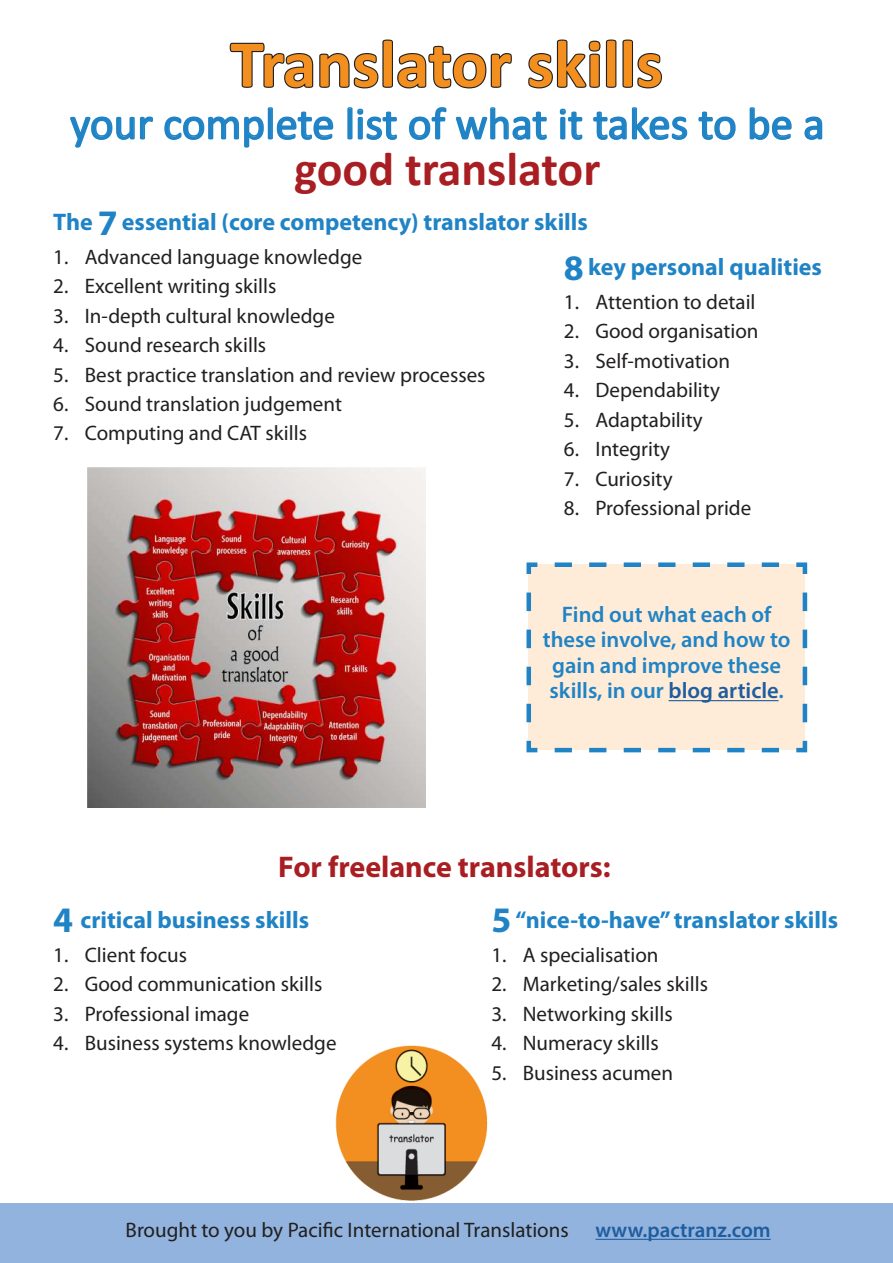
<style>
.page{position:relative;width:893px;height:1263px;background:#fff}
.page>*{position:absolute;margin:0;border:0;box-sizing:border-box;transform-origin:0 0}
.t1{font:700 67.5px "Calibri";color:#f28f1f}
.t2{font:700 48px "Calibri";color:#a81e22}
.t3{font:45px "Calibri";color:#1f83c5}
.t4{font:700 30px "Myriad Pro";color:#a81e22}
.t5{font:700 24px "Myriad Pro";color:#1f83c5}
.t6{font:600 22.5px/25.5px "Myriad Pro";color:#1f83c5;text-align:center}
.t7{font:21px "Myriad Pro";color:#221f1f}
.t8{font:600 21px "Myriad Pro";color:#1f5d9e}
.s1{font-size:36px}
.s2{color:#1f5d9e}
</style>
<div class="page">
<img style="left:335px;top:1045px;width:153px;height:156px">
<svg style="left:526px;top:562px;width:282px;height:191px"></svg>
<hr style="left:669px;top:700px;width:109px;height:1px;background:#1f5d9e">
<svg style="left:229px;top:39px;width:283px;height:50px"></svg>
<svg style="left:528px;top:39px;width:134px;height:50px"></svg>
<svg style="left:70px;top:116px;width:83px;height:32px"></svg>
<svg style="left:164px;top:107px;width:170px;height:41px"></svg>
<svg style="left:347px;top:107px;width:50px;height:33px"></svg>
<svg style="left:409px;top:107px;width:38px;height:33px"></svg>
<svg style="left:455px;top:107px;width:92px;height:33px"></svg>
<svg style="left:559px;top:108px;width:24px;height:32px"></svg>
<svg style="left:593px;top:107px;width:95px;height:33px"></svg>
<svg style="left:698px;top:111px;width:38px;height:29px"></svg>
<svg style="left:749px;top:107px;width:43px;height:33px"></svg>
<svg style="left:804px;top:116px;width:19px;height:24px"></svg>
<div style="left:0;top:1203px;width:893px;height:59px;background:#91b3de"></div>
<hr style="left:595px;top:1239px;width:176px;height:1px;background:#1f5d9e">
<img style="left:87px;top:467px;width:339px;height:340px">
<h1 class="t1" style="left:230px;top:41px;width:434px">Translator skills</h1>
<h3 class="t3" style="left:70px;top:108px;width:756px">your complete list of what it takes to be a</h3>
<h2 class="t2" style="left:294px;top:152px;width:307px">good translator</h2>
<p class="t5" style="left:53px;top:213px;width:536px">The <span class="s1">7</span> essential (core competency) translator skills</p>
<p class="t7" style="left:53px;top:249px;width:310px">1. Advanced language knowledge</p>
<p class="t7" style="left:53px;top:278px;width:225px">2. Excellent writing skills</p>
<p class="t7" style="left:53px;top:307px;width:283px">3. In-depth cultural knowledge</p>
<p class="t7" style="left:53px;top:337px;width:214px">4. Sound research skills</p>
<p class="t7" style="left:53px;top:366px;width:434px">5. Best practice translation and review processes</p>
<p class="t7" style="left:53px;top:396px;width:290px">6. Sound translation judgement</p>
<p class="t7" style="left:53px;top:425px;width:255px">7. Computing and CAT skills</p>
<p class="t5" style="left:564px;top:258px;width:260px"><span class="s1">8</span> key personal qualities</p>
<p class="t7" style="left:564px;top:294px;width:193px">1. Attention to detail</p>
<p class="t7" style="left:564px;top:323px;width:196px">2. Good organisation</p>
<p class="t7" style="left:564px;top:352px;width:168px">3. Self-motivation</p>
<p class="t7" style="left:564px;top:382px;width:157px">4. Dependability</p>
<p class="t7" style="left:564px;top:411px;width:140px">5. Adaptability</p>
<p class="t7" style="left:564px;top:441px;width:108px">6. Integrity</p>
<p class="t7" style="left:564px;top:470px;width:110px">7. Curiosity</p>
<p class="t7" style="left:564px;top:500px;width:189px">8. Professional pride</p>
<p class="t6" style="left:543px;top:603px;width:249px">Find out what each of these involve, and how to gain and improve these skills, in our <span class="s2">blog article</span>.</p>
<h3 class="t4" style="left:278px;top:855px;width:334px">For freelance translators:</h3>
<p class="t5" style="left:491px;top:911px;width:348px"><span class="s1">5</span> “nice-to-have” translator skills</p>
<p class="t7" style="left:491px;top:946px;width:169px">1. A specialisation</p>
<p class="t7" style="left:491px;top:976px;width:218px">2. Marketing/sales skills</p>
<p class="t7" style="left:491px;top:1005px;width:183px">3. Networking skills</p>
<p class="t7" style="left:491px;top:1035px;width:169px">4. Numeracy skills</p>
<p class="t7" style="left:491px;top:1064px;width:183px">5. Business acumen</p>
<p class="t5" style="left:53px;top:911px;width:257px"><span class="s1">4</span> critical business skills</p>
<p class="t7" style="left:53px;top:946px;width:135px">1. Client focus</p>
<p class="t7" style="left:53px;top:976px;width:271px">2. Good communication skills</p>
<p class="t7" style="left:53px;top:1005px;width:197px">3. Professional image</p>
<p class="t7" style="left:53px;top:1035px;width:285px">4. Business systems knowledge</p>
<p class="t7" style="left:126px;top:1222px;width:445px">Brought to you by Pacific International Translations</p>
<p class="t8" style="left:595px;top:1222px;width:177px">www.pactranz.com</p>
</div>
